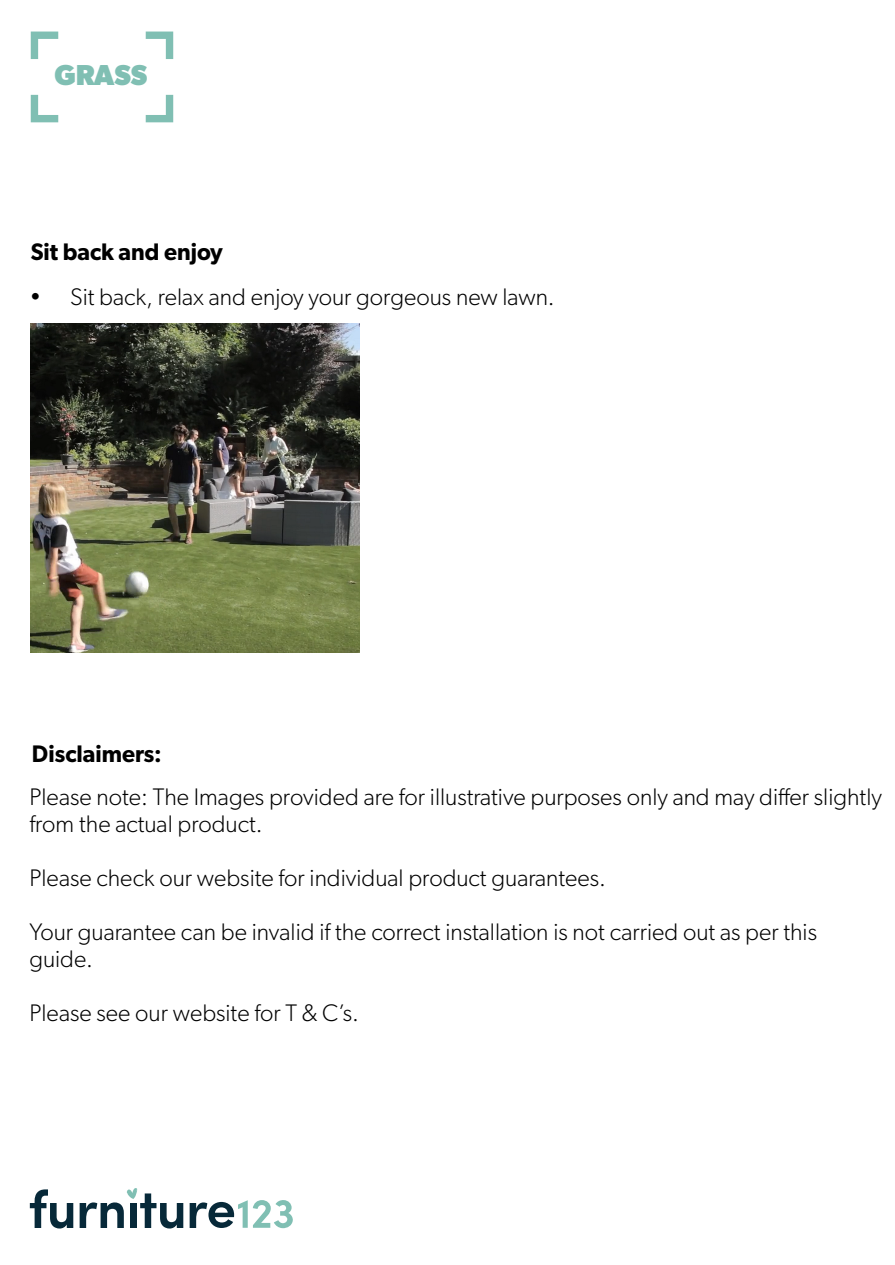
<style>
.page{position:relative;width:895px;height:1265px;background:#fff}
.page>*{position:absolute;margin:0;border:0;box-sizing:border-box;transform-origin:0 0}
.t1{font:700 28.95px "Gibson";letter-spacing:-.01em;color:#80bfb3}
.t2{font:300 24px/27px "Gibson";color:#000}
.t3{font:600 24px "Gibson";color:#000}
</style>
<div class="page">
<svg style="left:30px;top:1189px;width:43px;height:39px"></svg>
<svg style="left:190px;top:1200px;width:103px;height:28px"></svg>
<svg style="left:80px;top:1188px;width:103px;height:40px"></svg>
<svg style="left:31px;top:32px;width:27px;height:27px"></svg>
<svg style="left:31px;top:95px;width:27px;height:27px"></svg>
<svg style="left:146px;top:32px;width:27px;height:27px"></svg>
<svg style="left:146px;top:95px;width:27px;height:27px"></svg>
<img style="left:30px;top:324px;width:330px;height:329px">
<p class="t1" style="left:55px;top:57px;width:94px">GRASS</p>
<p class="t3" style="left:31px;top:237px;width:194px">Sit back and enjoy</p>
<p class="t2" style="left:29px;top:283px;width:527px">• Sit back, relax and enjoy your gorgeous new lawn.</p>
<p class="t3" style="left:32px;top:739px;width:131px">Disclaimers:</p>
<p class="t2" style="left:29px;top:783px;width:854px">Please note: The Images provided are for illustrative purposes only and may differ slightly from the actual product.</p>
<p class="t2" style="left:29px;top:864px;width:578px">Please check our website for individual product guarantees.</p>
<p class="t2" style="left:29px;top:918px;width:789px">Your guarantee can be invalid if the correct installation is not carried out as per this guide.</p>
<p class="t2" style="left:29px;top:999px;width:331px">Please see our website for T &amp; C’s.</p>
</div>
